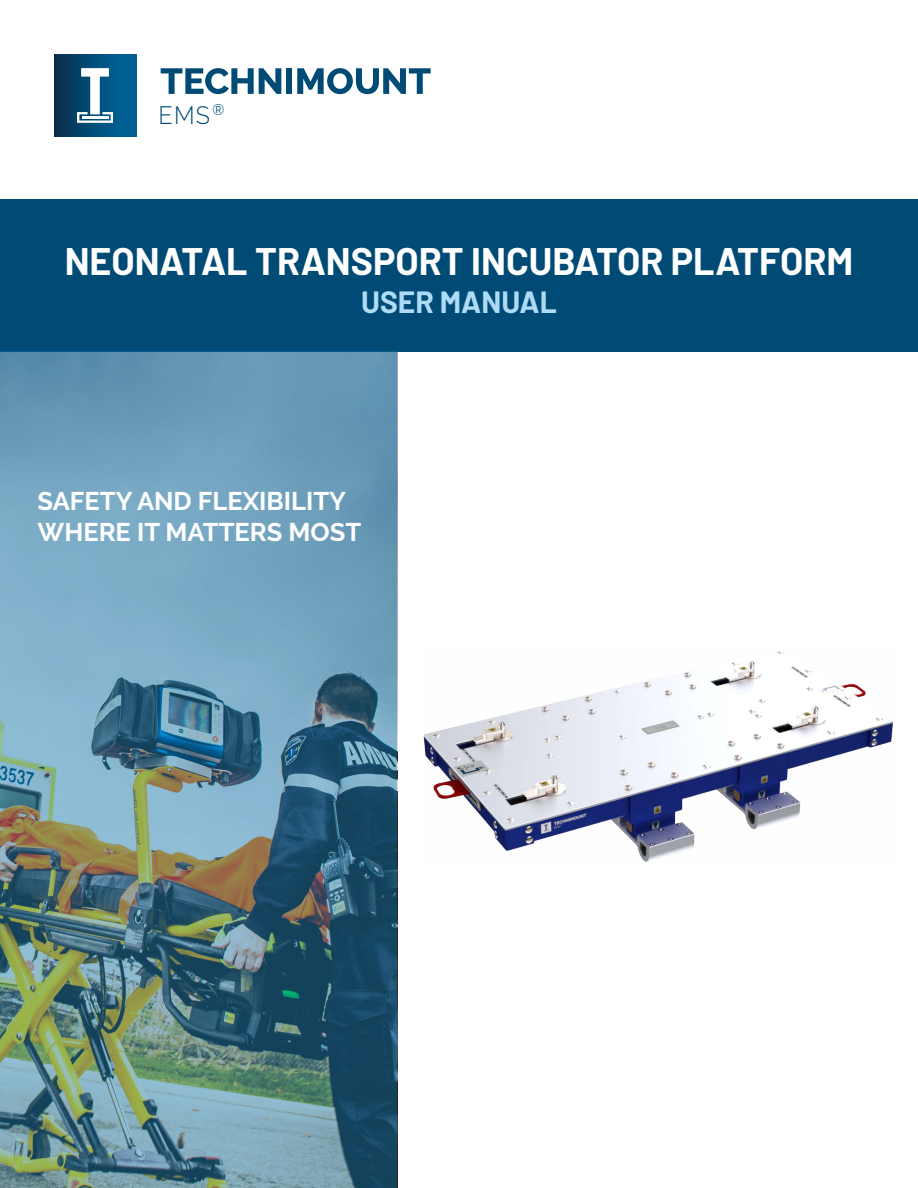
<style>
.page{position:relative;width:918px;height:1188px;background:#fff}
.page>*{position:absolute;margin:0;border:0;box-sizing:border-box;transform-origin:0 0}
.t1{font:700 37.5px "Barlow";color:#fff}
.t2{font:700 30px "Barlow";color:#aedcf6}
.t3{font:700 25.5px/31.5px "Raleway";color:#fff}
.t4{font:300 25.05px "Raleway";color:#004b75;scale:.93 1}
</style>
<div class="page">
<img style="left:424px;top:651px;width:469px;height:211px">
<svg style="left:161px;top:68px;width:120px;height:26px"></svg>
<div style="left:286px;top:68px;width:6px;height:26px;background:#004b75"></div>
<svg style="left:297px;top:68px;width:134px;height:26px"></svg>
<div style="left:54px;top:54px;width:82px;height:82px;background:linear-gradient(to right,#083052,#00679c)"></div>
<svg style="left:77px;top:68px;width:36px;height:55px"></svg>
<hr style="left:82px;top:116px;width:26px;height:3px;background:#fff">
<div style="left:0;top:199px;width:918px;height:153px;background:#004b76"></div>
<img style="left:0;top:351px;width:398px;height:837px">
<p class="t4" style="left:159px;top:100px;width:72px">EMS <sup>®</sup></p>
<h1 class="t1" style="left:65px;top:234px;width:790px">NEONATAL TRANSPORT INCUBATOR PLATFORM</h1>
<p class="t2" style="left:361px;top:280px;width:19px">USER</p>
<p class="t2" style="left:440px;top:280px;width:81px">MANUAL</p>
<p class="t3" style="left:38px;top:485px;width:325px">SAFETY AND FLEXIBILITY<br>WHERE IT MATTERS MOST</p>
</div>
